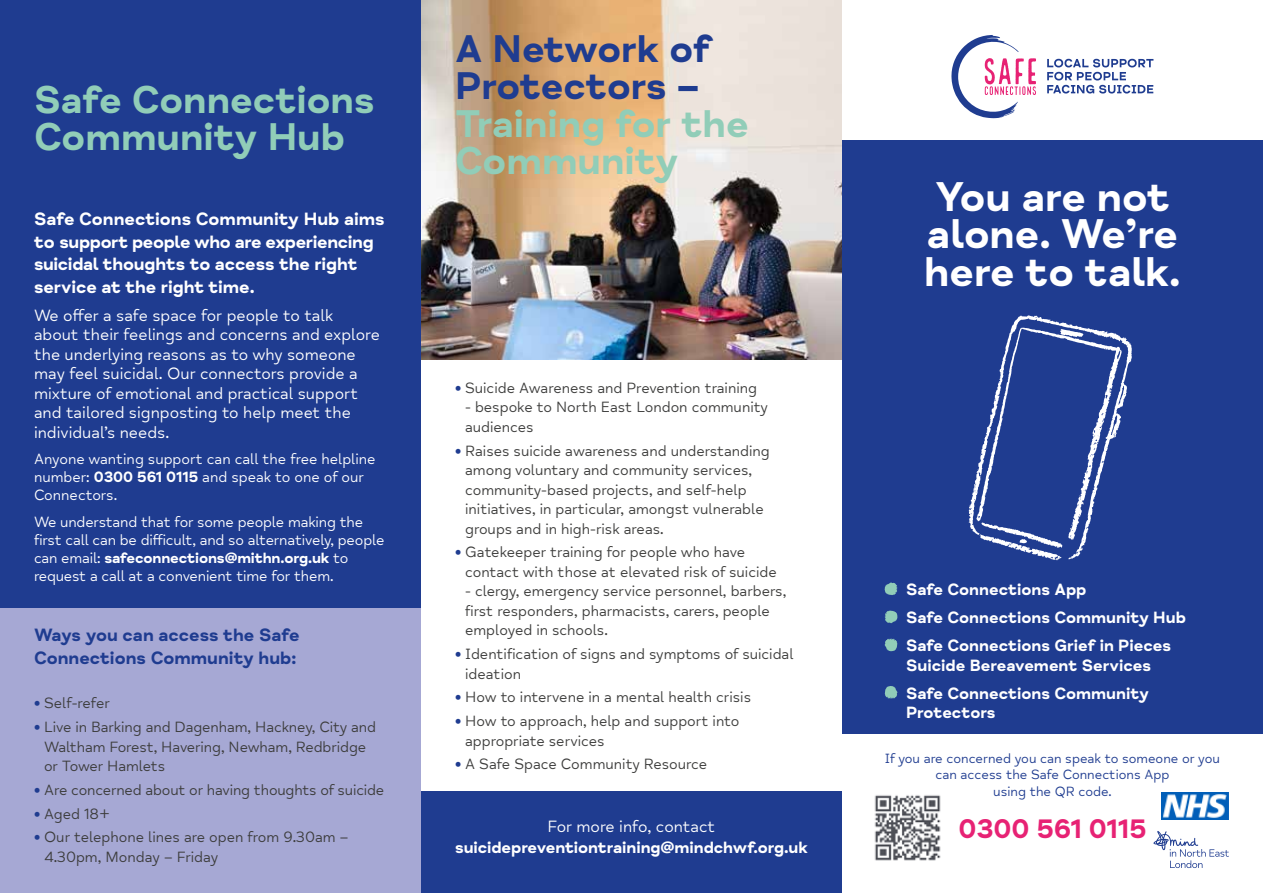
<style>
.page{position:relative;width:1263px;height:893px;background:#fff}
.page>*{position:absolute;margin:0;border:0;box-sizing:border-box;transform-origin:0 0}
.t1{font:42px/37.5px "Mind Meridian Display";color:#fff}
.t2{font:39px/37.5px "Mind Meridian Display";color:#91cdb8}
.t3{font:39px/37.5px "Mind Meridian Display";color:#1f3c90}
.t4{font:700 27px "Mind Meridian";color:#e72274}
.t5{font:700 18px/22.5px "Mind Meridian";letter-spacing:-.005em;color:#fff}
.t6{font:700 18px/22.5px "Mind Meridian";color:#1f3c90}
.t7{font:16.5px/19.5px "Mind Meridian";color:#fff}
.t8{font:700 16.5px/28px "Mind Meridian";color:#fff}
.t9{font:15px/19.5px "Mind Meridian";color:#3c3c3b}
.t10{font:15px/18px "Mind Meridian";letter-spacing:-.01em;color:#fff}
.t11{font:13.5px/16.5px "Mind Meridian";color:#1f3c90;text-align:center}
.s1{font-weight:700}
.s2{font-weight:700;color:#1f3c90}
</style>
<div class="page">
<div style="left:421px;top:792px;width:421px;height:101px;background:#1f3c90"></div>
<div style="left:0;top:0;width:421px;height:608px;background:#1f3c90"></div>
<div style="left:842px;top:140px;width:421px;height:594px;background:#1f3c90"></div>
<svg style="left:885px;top:582px;width:12px;height:13px"></svg>
<svg style="left:885px;top:610px;width:12px;height:13px"></svg>
<svg style="left:884px;top:638px;width:13px;height:13px"></svg>
<svg style="left:885px;top:686px;width:12px;height:13px"></svg>
<svg style="left:1153px;top:831px;width:76px;height:37px"></svg>
<img style="left:1161px;top:792px;width:68px;height:28px">
<svg style="left:951px;top:35px;width:85px;height:83px"></svg>
<svg style="left:1047px;top:59px;width:106px;height:35px"></svg>
<svg style="left:968px;top:315px;width:164px;height:246px"></svg>
<img style="left:874px;top:795px;width:67px;height:66px">
<div style="left:0;top:608px;width:421px;height:285px;background:#a6a8d4"></div>
<img style="left:421px;top:0;width:421px;height:359px">
<h2 class="t2" style="left:34px;top:84px;width:342px">Safe Connections<br>Community Hub</h2>
<p class="t5" style="left:34px;top:208px;width:352px">Safe Connections Community Hub aims to support people who are experiencing suicidal thoughts to access the right service at the right time.</p>
<p class="t7" style="left:34px;top:306px;width:347px">We offer a safe space for people to talk about their feelings and concerns and explore the underlying reasons as to why someone may feel suicidal. Our connectors provide a mixture of emotional and practical support and tailored signposting to help meet the individual’s needs.</p>
<p class="t10" style="left:34px;top:451px;width:343px">Anyone wanting support can call the free helpline number: <span class="s1">0300 561 0115</span> and speak to one of our<br>Connectors.</p>
<p class="t10" style="left:34px;top:513px;width:352px">We understand that for some people making the first call can be difficult, and so alternatively, people can email: <span class="s1">safeconnections@mithn.org.uk</span> to request a call at a convenient time for them.</p>
<p class="t6" style="left:34px;top:624px;width:267px">Ways you can access the Safe<br>Connections Community hub:</p>
<p class="t9" style="left:34px;top:694px;width:77px"><span class="s2">•</span> Self-refer</p>
<p class="t9" style="left:44px;top:718px;width:333px;text-indent:-10px"><span class="s2">•</span> Live in Barking and Dagenham, Hackney, City and<br>Waltham Forest, Havering, Newham, Redbridge or Tower Hamlets</p>
<p class="t9" style="left:34px;top:780px;width:352px"><span class="s2">•</span> Are concerned about or having thoughts of suicide</p>
<p class="t9" style="left:34px;top:804px;width:78px"><span class="s2">•</span> Aged 18+</p>
<p class="t9" style="left:44px;top:828px;width:306px;text-indent:-10px"><span class="s2">•</span> Our telephone lines are open from 9.30am –<br>4.30pm, Monday – Friday</p>
<h2 class="t3" style="left:455px;top:33px;width:259px">A Network of<br>Protectors –</h2>
<h2 class="t2" style="left:455px;top:108px;width:295px">Training for the<br>Community</h2>
<p class="t9" style="left:455px;top:378px;width:304px"><span class="s2">•</span> Suicide Awareness and Prevention training</p>
<p class="t9" style="left:465px;top:398px;width:304px">- bespoke to North East London community audiences</p>
<p class="t9" style="left:465px;top:441px;width:306px;text-indent:-10px"><span class="s2">•</span> Raises suicide awareness and understanding among voluntary and community services, community-based projects, and self-help initiatives, in particular, amongst vulnerable groups and in high-risk areas.</p>
<p class="t9" style="left:465px;top:543px;width:313px;text-indent:-10px"><span class="s2">•</span> Gatekeeper training for people who have contact with those at elevated risk of suicide</p>
<p class="t9" style="left:465px;top:582px;width:323px">- clergy, emergency service personnel, barbers, first responders, pharmacists, carers, people employed in schools.</p>
<p class="t9" style="left:465px;top:645px;width:330px;text-indent:-10px"><span class="s2">•</span> Identification of signs and symptoms of suicidal ideation</p>
<p class="t9" style="left:455px;top:688px;width:298px"><span class="s2">•</span> How to intervene in a mental health crisis</p>
<p class="t9" style="left:465px;top:712px;width:276px;text-indent:-10px"><span class="s2">•</span> How to approach, help and support into appropriate services</p>
<p class="t9" style="left:455px;top:755px;width:254px"><span class="s2">•</span> A Safe Space Community Resource</p>
<p class="t7" style="left:548px;top:817px;width:169px">For more info, contact</p>
<p class="t8" style="left:455px;top:833px;width:354px">suicidepreventiontraining@mindchwf.org.uk</p>
<h1 class="t1" style="left:924px;top:181px;width:258px">You are not alone. We’re here to talk.</h1>
<p class="t8" style="left:906px;top:576px;width:281px">Safe Connections App<br>Safe Connections Community Hub<br>Safe Connections Grief in Pieces</p>
<p class="t8" style="left:906px;top:651px;width:247px">Suicide Bereavement Services<br>Safe Connections Community</p>
<p class="t8" style="left:906px;top:699px;width:91px">Protectors</p>
<p class="t11" style="left:885px;top:750px;width:337px">If you are concerned you can speak to someone or you can access the Safe Connections App<br>using the QR code.</p>
<h3 class="t4" style="left:958px;top:812px;width:189px">0300 561 0115</h3>
</div>
